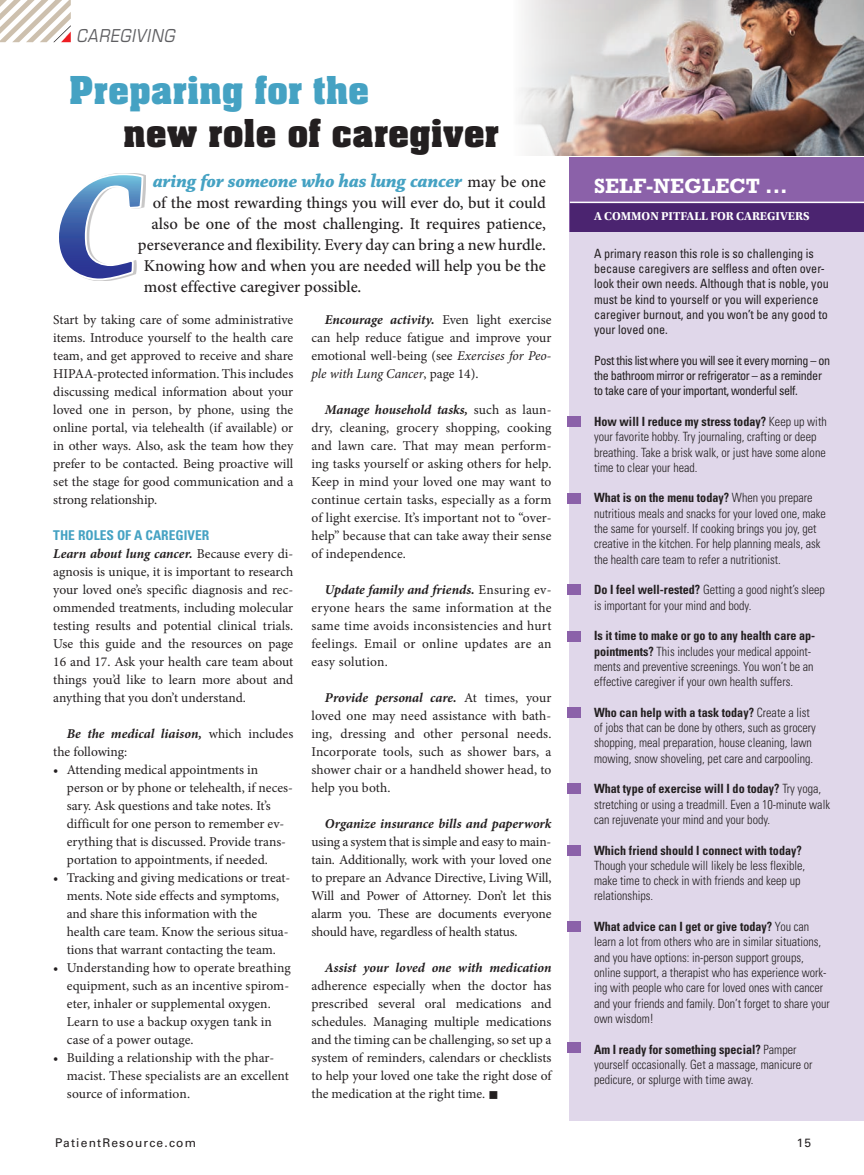
<style>
.page{position:relative;width:864px;height:1175px;background:#fff}
.page>*{position:absolute;margin:0;border:0;box-sizing:border-box;transform-origin:0 0}
.t1{font:700 42px "Neue Aachen Pro";color:#231f20}
.t2{font:700 42px "Neue Aachen Pro";color:#45a2c3}
.t3{font:700 21px "Rockwell Std";color:#fff}
.t4{font:19.5px "Chaparral Pro Bold It Disp";color:#45a2c3}
.t5{font:italic 17.25px "Eurostile LT Std";letter-spacing:.07em;color:#5f5f62;scale:.87 1}
.t6{font:500 16.5px "Minion Pro";color:#231f20}
.t7{font:13.5px/18px "Minion Pro";color:#231f20;text-align:justify}
.t8{font:italic 700 13.5px "Minion Pro";letter-spacing:-.005em;color:#231f20}
.t9{font:700 condensed 13.5px "Univers LT Std";color:#45a2c3}
.t10{font:300 condensed 12.75px/15.3px "Univers LT Std";color:#231f20;scale:.95 1}
.t11{font:condensed 12.75px/15.3px "Univers LT Std";color:#231f20;scale:.95 1}
.t12{font:condensed 12.75px/15.3px "Univers LT Std";letter-spacing:-.03em;color:#231f20;scale:.95 1}
.t13{font:700 condensed 12.75px "Univers LT Std";color:#231f20;scale:.95 1}
.t14{font:700 12px "Utopia Std";color:#fff}
.t15{font:12px "Univers LT Std";letter-spacing:.1em;color:#231f20}
.s1{font-family:"Minion Pro";font-weight:500;font-size:16.5px;color:#231f20}
.s2{font-weight:700;font-style:italic}
.s3{font-style:italic}
.s4{font-weight:700}
</style>
<div class="page">
<div style="left:570px;top:181px;width:294px;height:939px;background:#e0d7ea"></div>
<div style="left:570px;top:157px;width:294px;height:75px;background:#8b61a9"></div>
<div style="left:570px;top:203px;width:294px;height:29px;background:#4b2470"></div>
<div style="left:567px;top:417px;width:13px;height:10px;background:#8b61a9"></div>
<div style="left:567px;top:493px;width:13px;height:10px;background:#8b61a9"></div>
<div style="left:567px;top:585px;width:13px;height:10px;background:#8b61a9"></div>
<div style="left:567px;top:631px;width:13px;height:10px;background:#8b61a9"></div>
<div style="left:567px;top:707px;width:13px;height:10px;background:#8b61a9"></div>
<div style="left:567px;top:783px;width:13px;height:10px;background:#8b61a9"></div>
<div style="left:567px;top:845px;width:13px;height:10px;background:#8b61a9"></div>
<div style="left:567px;top:921px;width:13px;height:10px;background:#8b61a9"></div>
<div style="left:567px;top:1042px;width:13px;height:11px;background:#8b61a9"></div>
<hr style="left:570px;top:202px;width:294px;height:1px;background:#fff">
<svg style="left:0;top:0;width:71px;height:42px"></svg>
<img style="left:519px;top:0;width:345px;height:156px">
<div style="left:60px;top:173px;width:86px;height:107px;background:#231f20;opacity:.25"></div>
<svg style="left:59px;top:173px;width:85px;height:108px"></svg>
<p class="t5" style="left:77px;top:25px;width:114px">CAREGIVING</p>
<h1 class="t2" style="left:69px;top:67px;width:302px">Preparing for the</h1>
<h1 class="t1" style="left:123px;top:110px;width:377px">new role of caregiver</h1>
<h3 class="t4" style="left:153px;top:170px;width:394px">aring for someone who has lung cancer <span class="s1">may be one</span></h3>
<p class="t6" style="left:153px;top:192px;width:395px">of the most rewarding things you will ever do, but it could</p>
<p class="t6" style="left:151px;top:213px;width:396px">also be one of the most challenging. It requires patience,</p>
<p class="t6" style="left:138px;top:234px;width:409px">perseverance and flexibility. Every day can bring a new hurdle.</p>
<p class="t6" style="left:144px;top:255px;width:404px">Knowing how and when you are needed will help you be the</p>
<p class="t6" style="left:144px;top:276px;width:219px">most effective caregiver possible.</p>
<p class="t7" style="left:53px;top:311px;width:242px">Start by taking care of some administrative items. Introduce yourself to the health care team, and get approved to receive and share HIPAA-protected information. This includes discussing medical information about your loved one in person, by phone, using the online portal, via telehealth (if available) or in other ways. Also, ask the team how they prefer to be contacted. Being proactive will set the stage for good communication and a strong relationship.</p>
<p class="t9" style="left:53px;top:527px;width:158px">THE ROLES OF A CAREGIVER</p>
<p class="t7" style="left:53px;top:545px;width:242px"><span class="s2">Learn about lung cancer.</span> Because every di&shy;agnosis is unique, it is important to research your loved one’s specific diagnosis and rec&shy;ommended treatments, including molecular testing results and potential clinical trials.<br>Use this guide and the resources on page 16 and 17. Ask your health care team about things you’d like to learn more about and anything that you don’t understand.</p>
<p class="t7" style="left:53px;top:725px;width:241px;text-indent:14px"><span class="s2">Be the medical liaison,</span> which includes the following:</p>
<p class="t7" style="left:67px;top:761px;width:228px;text-align:left;text-indent:-14px">• Attending medical appointments in person or by phone or telehealth, if neces&shy;sary. Ask questions and take notes. It’s difficult for one person to remember ev&shy;erything that is discussed. Provide trans&shy;portation to appointments, if needed.</p>
<p class="t7" style="left:67px;top:869px;width:225px;text-align:left;text-indent:-14px">• Tracking and giving medications or treat&shy;ments. Note side effects and symptoms, and share this information with the health care team. Know the serious situa&shy;tions that warrant contacting the team.</p>
<p class="t7" style="left:67px;top:959px;width:226px;text-align:left;text-indent:-14px">• Understanding how to operate breathing equipment, such as an incentive spirom&shy;eter, inhaler or supplemental oxygen.<br>Learn to use a backup oxygen tank in case of a power outage.</p>
<p class="t7" style="left:67px;top:1049px;width:224px;text-align:left;text-indent:-13px">• Building a relationship with the phar&shy;macist. These specialists are an excellent source of information.</p>
<p class="t7" style="left:311px;top:311px;width:242px;text-indent:14px"><span class="s2">Encourage activity.</span> Even light exercise can help reduce fatigue and improve your emotional well-being (see <span class="s3">Exercises for Peo&shy;ple with Lung Cancer</span>, page 14).</p>
<p class="t7" style="left:311px;top:401px;width:242px;text-indent:14px"><span class="s2">Manage household tasks,</span> such as laun&shy;dry, cleaning, grocery shopping, cooking and lawn care. That may mean perform&shy;ing tasks yourself or asking others for help.<br>Keep in mind your loved one may want to continue certain tasks, especially as a form of light exercise. It’s important not to “over&shy;help” because that can take away their sense of independence.</p>
<p class="t7" style="left:311px;top:581px;width:242px;text-indent:14px"><span class="s2">Update family and friends.</span> Ensuring ev&shy;eryone hears the same information at the same time avoids inconsistencies and hurt feelings. Email or online updates are an easy solution.</p>
<p class="t7" style="left:311px;top:689px;width:242px;text-indent:14px"><span class="s2">Provide personal care.</span> At times, your loved one may need assistance with bath&shy;ing, dressing and other personal needs.<br>Incorporate tools, such as shower bars, a shower chair or a handheld shower head, to help you both.</p>
<p class="t8" style="left:325px;top:814px;width:228px">Organize insurance bills and paperwork</p>
<p class="t7" style="left:311px;top:833px;width:242px">using a system that is simple and easy to main&shy;tain. Additionally, work with your loved one to prepare an Advance Directive, Living Will, Will and Power of Attorney. Don’t let this alarm you. These are documents everyone should have, regardless of health status.</p>
<p class="t8" style="left:325px;top:958px;width:228px">Assist your loved one with medication</p>
<p class="t7" style="left:311px;top:977px;width:242px">adherence especially when the doctor has prescribed several oral medications and schedules. Managing multiple medications and the timing can be challenging, so set up a system of reminders, calendars or checklists to help your loved one take the right dose of the medication at the right time. ■</p>
<h2 class="t3" style="left:594px;top:174px;width:195px">SELF-NEGLECT ...</h2>
<p class="t14" style="left:594px;top:209px;width:217px">A COMMON PITFALL FOR CAREGIVERS</p>
<p class="t11" style="left:594px;top:245px;width:249px">A primary reason this role is so challenging is because caregivers are selfless and often over&shy;look their own needs. Although that is noble, you must be kind to yourself or you will experience caregiver burnout, and you won’t be any good to your loved one.</p>
<p class="t12" style="left:594px;top:352px;width:250px">Post this list where you will see it every morning – on the bathroom mirror or refrigerator – as a reminder to take care of your important, wonderful self.</p>
<p class="t10" style="left:594px;top:414px;width:247px"><span class="s4">How will I reduce my stress today?</span> Keep up with your favorite hobby. Try journaling, crafting or deep breathing. Take a brisk walk, or just have some alone time to clear your head.</p>
<p class="t10" style="left:594px;top:490px;width:246px"><span class="s4">What is on the menu today?</span> When you prepare nutritious meals and snacks for your loved one, make the same for yourself. If cooking brings you joy, get creative in the kitchen. For help planning meals, ask the health care team to refer a nutritionist.</p>
<p class="t10" style="left:594px;top:582px;width:245px"><span class="s4">Do I feel well-rested?</span> Getting a good night’s sleep is important for your mind and body.</p>
<p class="t10" style="left:594px;top:628px;width:235px"><span class="s4">Is it time to make or go to any health care ap&shy;pointments?</span> This includes your medical appoint&shy;ments and preventive screenings. You won’t be an effective caregiver if your own health suffers.</p>
<p class="t10" style="left:594px;top:704px;width:235px"><span class="s4">Who can help with a task today?</span> Create a list of jobs that can be done by others, such as grocery shopping, meal preparation, house cleaning, lawn mowing, snow shoveling, pet care and carpooling.</p>
<p class="t10" style="left:594px;top:781px;width:250px"><span class="s4">What type of exercise will I do today?</span> Try yoga, stretching or using a treadmill. Even a 10-minute walk can rejuvenate your mind and your body.</p>
<p class="t13" style="left:594px;top:842px;width:220px">Which friend should I connect with today?</p>
<p class="t10" style="left:594px;top:857px;width:224px">Though your schedule will likely be less flexible, make time to check in with friends and keep up relationships.</p>
<p class="t10" style="left:594px;top:919px;width:250px"><span class="s4">What advice can I get or give today?</span> You can learn a lot from others who are in similar situations, and you have options: in-person support groups, online support, a therapist who has experience work&shy;ing with people who care for loved ones with cancer and your friends and family. Don’t forget to share your own wisdom!</p>
<p class="t10" style="left:594px;top:1041px;width:232px"><span class="s4">Am I ready for something special?</span> Pamper yourself occasionally. Get a massage, manicure or pedicure, or splurge with time away.</p>
<p class="t15" style="left:55px;top:1135px;width:143px">PatientResource.com</p>
<p class="t15" style="left:797px;top:1135px;width:16px">15</p>
</div>
